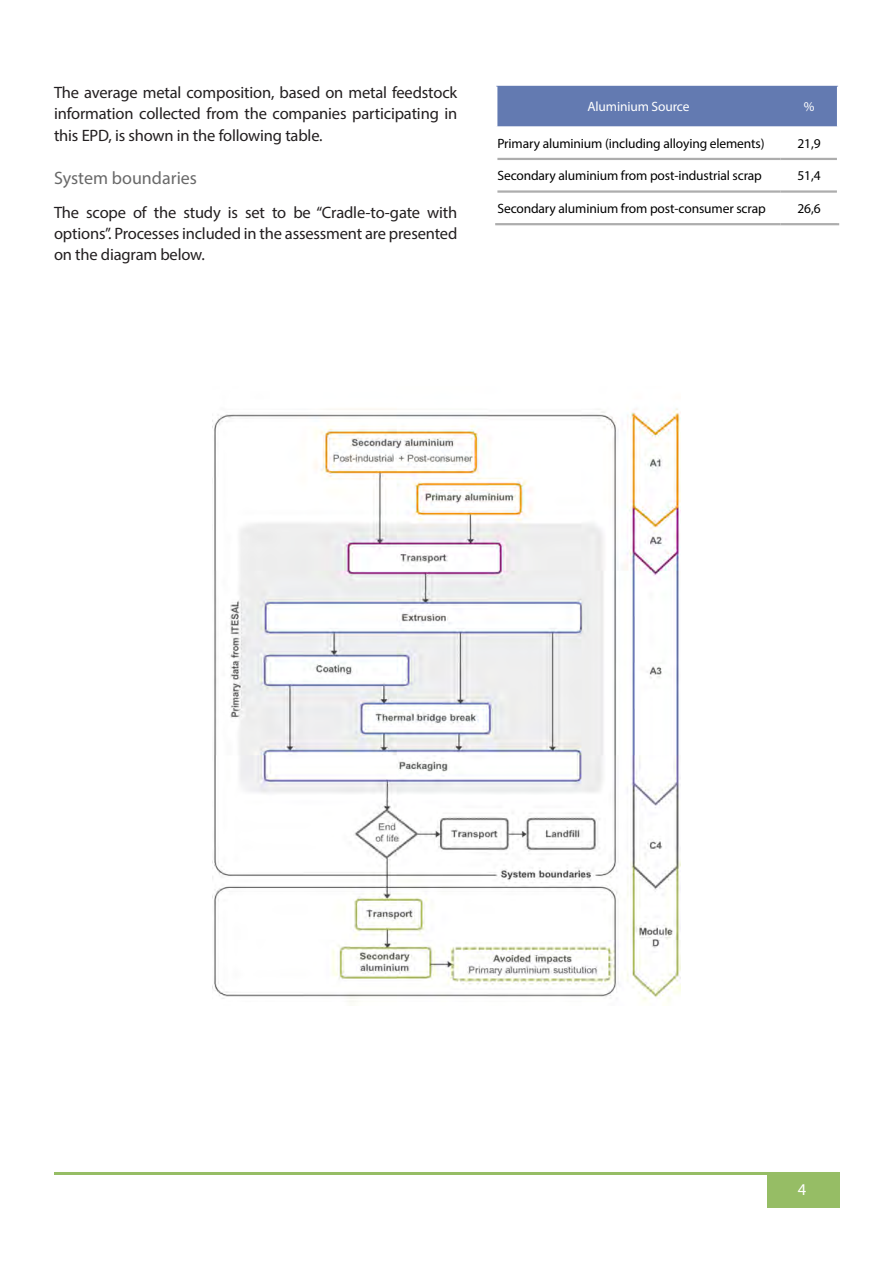
<style>
.page{position:relative;width:893px;height:1263px;background:#fff}
.page>*{position:absolute;margin:0;border:0;box-sizing:border-box;transform-origin:0 0}
.Titulo{font:18px "Myriad Pro";color:#696969}
.Texto{font:16.5px/21px "Myriad Pro";letter-spacing:-.01em;color:#231f20;text-align:justify}
.t1{font:16.5px "Myriad Pro";color:#fff}
.Texto-2{font:13.5px "Myriad Pro";letter-spacing:-.01em;color:#000}
.Texto-3{font:13.5px "Myriad Pro";letter-spacing:-.01em;color:#fff}
</style>
<div class="page">
<div style="left:767px;top:1173px;width:72px;height:35px;background:#96bd65"></div>
<hr style="left:54px;top:1172px;width:785px;height:3px;background:#96bd65">
<div style="left:496px;top:86px;width:342px;height:40px;background:#637ab1"></div>
<hr style="left:495px;top:87px;width:2px;height:39px;background:#fff">
<hr style="left:837px;top:87px;width:2px;height:39px;background:#fff">
<hr style="left:497px;top:158px;width:283px;height:2px;background:#adadad">
<hr style="left:780px;top:158px;width:57px;height:2px;background:#adadad">
<hr style="left:497px;top:190px;width:283px;height:3px;background:#adadad">
<hr style="left:780px;top:190px;width:57px;height:3px;background:#adadad">
<hr style="left:495px;top:223px;width:285px;height:2px;background:#adadad">
<hr style="left:780px;top:223px;width:59px;height:2px;background:#adadad">
<img style="left:214px;top:408px;width:466px;height:595px">
<p class="Texto" style="left:54px;top:82px;width:405px">The average metal composition, based on metal feedstock information collected from the companies participating in this EPD, is shown in the following table.</p>
<p class="Titulo" style="left:54px;top:167px;width:145px">System boundaries</p>
<p class="Texto" style="left:54px;top:201px;width:405px">The scope of the study is set to be “Cradle-to-gate with options”. Processes included in the assessment are presented on the diagram below.</p>
<p class="Texto-3" style="left:587px;top:98px;width:104px">Aluminium Source</p>
<p class="Texto-3" style="left:804px;top:98px;width:12px">%</p>
<p class="Texto-2" style="left:497px;top:135px;width:269px">Primary aluminium (including alloying elements)</p>
<p class="Texto-2" style="left:797px;top:135px;width:25px">21,9</p>
<p class="Texto-2" style="left:497px;top:168px;width:266px">Secondary aluminium from post-industrial scrap</p>
<p class="Texto-2" style="left:797px;top:168px;width:25px">51,4</p>
<p class="Texto-2" style="left:497px;top:200px;width:270px">Secondary aluminium from post-consumer scrap</p>
<p class="Texto-2" style="left:797px;top:200px;width:25px">26,6</p>
<p class="t1" style="left:798px;top:1179px;width:10px">4</p>
</div>
